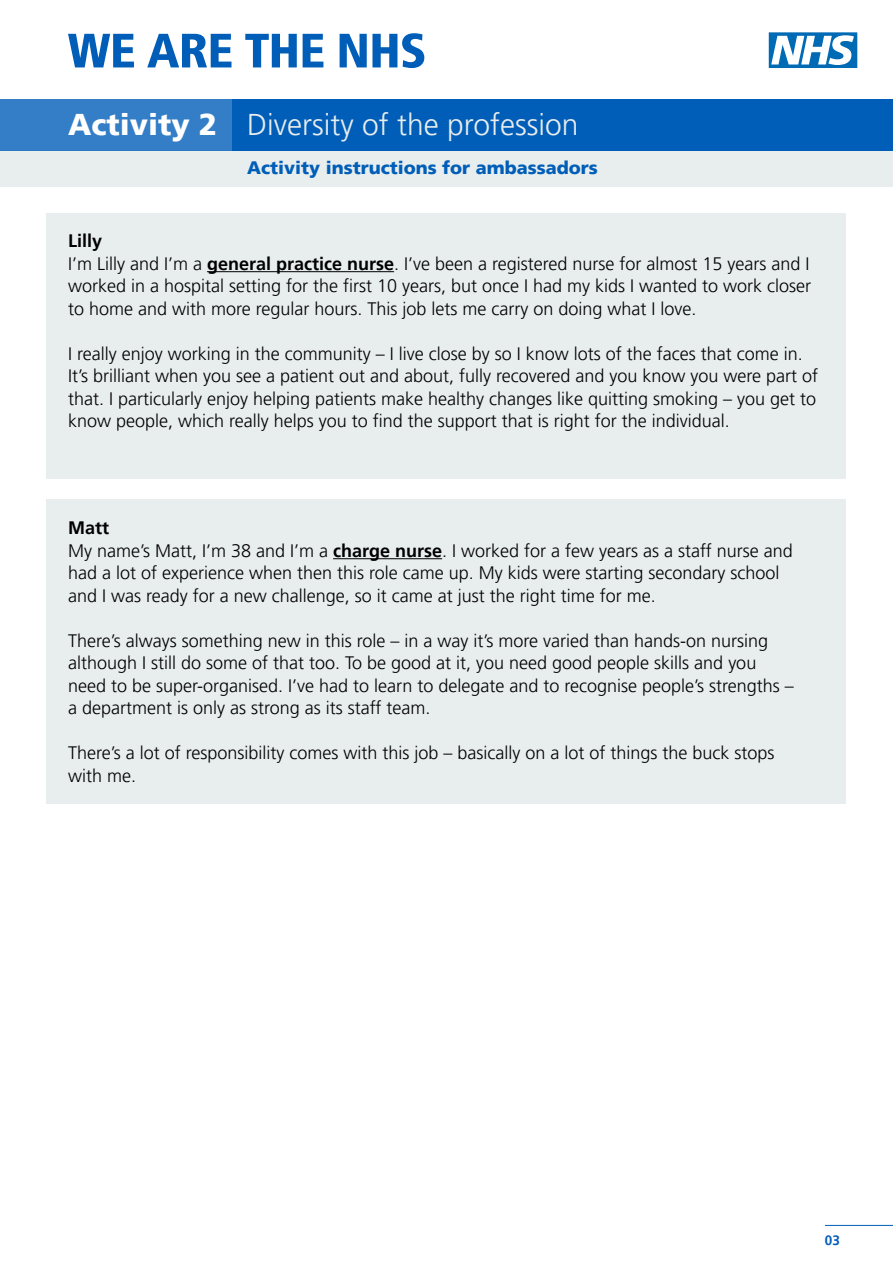
<style>
.page{position:relative;width:893px;height:1263px;background:#fff}
.page>*{position:absolute;margin:0;border:0;box-sizing:border-box;transform-origin:0 0}
.t1{font:300 30px "Frutiger LT Pro";color:#e8edee}
.t2{font:300 18px/22.5px "Frutiger LT Pro";color:#000}
.t3{font:900 18px "Frutiger LT Pro";color:#005eb8}
.t4{font:700 13.5px "Frutiger LT Pro";color:#005eb8}
.s1{font-weight:900;color:#fff}
.s2{font-weight:700}
</style>
<div class="page">
<hr style="left:825px;top:1225px;width:68px;height:1px;background:#005eb8">
<div style="left:0;top:150px;width:893px;height:36px;background:#e8edee"></div>
<div style="left:232px;top:99px;width:661px;height:51px;background:#005eb8"></div>
<div style="left:0;top:99px;width:232px;height:51px;background:#337ec6"></div>
<svg style="left:769px;top:32px;width:88px;height:36px"></svg>
<svg style="left:68px;top:34px;width:66px;height:33px"></svg>
<svg style="left:147px;top:34px;width:84px;height:33px"></svg>
<svg style="left:245px;top:34px;width:52px;height:33px"></svg>
<svg style="left:303px;top:34px;width:20px;height:33px"></svg>
<svg style="left:340px;top:33px;width:84px;height:35px"></svg>
<div style="left:47px;top:213px;width:799px;height:265px;background:#e8edee"></div>
<hr style="left:207px;top:271px;width:187px;height:1px;background:#000">
<div style="left:47px;top:500px;width:799px;height:304px;background:#e8edee"></div>
<hr style="left:333px;top:558px;width:109px;height:1px;background:#000">
<h1 class="t1" style="left:68px;top:107px;width:512px"><span class="s1">Activity 2</span> Diversity of the profession</h1>
<p class="t3" style="left:247px;top:157px;width:352px">Activity instructions for ambassadors</p>
<p class="t2" style="left:68px;top:230px;width:745px"><span class="s2">Lilly<br></span>I’m Lilly and I’m a <span class="s2">general practice nurse</span>. I’ve been a registered nurse for almost 15 years and I worked in a hospital setting for the first 10 years, but once I had my kids I wanted to work closer to home and with more regular hours. This job lets me carry on doing what I love.</p>
<p class="t2" style="left:68px;top:342px;width:752px">I really enjoy working in the community – I live close by so I know lots of the faces that come in.<br>It’s brilliant when you see a patient out and about, fully recovered and you know you were part of that. I particularly enjoy helping patients make healthy changes like quitting smoking – you get to know people, which really helps you to find the support that is right for the individual.</p>
<p class="t2" style="left:68px;top:517px;width:726px"><span class="s2">Matt<br></span>My name’s Matt, I’m 38 and I’m a <span class="s2">charge nurse</span>. I worked for a few years as a staff nurse and had a lot of experience when then this role came up. My kids were starting secondary school and I was ready for a new challenge, so it came at just the right time for me.</p>
<p class="t2" style="left:68px;top:630px;width:727px">There’s always something new in this role – in a way it’s more varied than hands-on nursing although I still do some of that too. To be good at it, you need good people skills and you need to be super-organised. I’ve had to learn to delegate and to recognise people’s strengths – a department is only as strong as its staff team.</p>
<p class="t2" style="left:68px;top:742px;width:708px">There’s a lot of responsibility comes with this job – basically on a lot of things the buck stops with me.</p>
<p class="t4" style="left:825px;top:1233px;width:17px">03</p>
</div>
